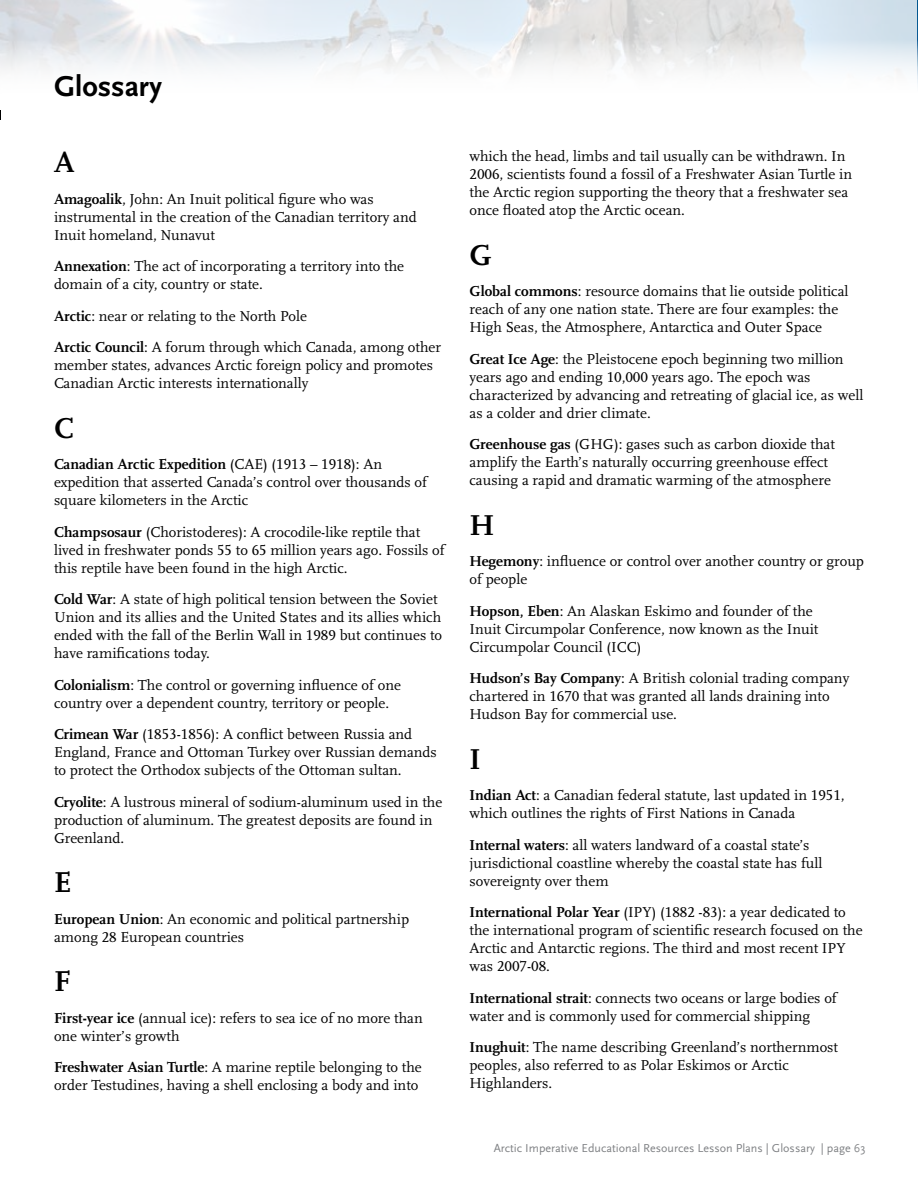
<style>
.page{position:relative;width:918px;height:1188px;background:#fff}
.page>*{position:absolute;margin:0;border:0;box-sizing:border-box;transform-origin:0 0}
.t1{font:700 30px "Scala Sans";color:#000}
.t2{font:700 30px "Scala LF";color:#000}
.t3{font:15px/18px "Scala LF";color:#000}
.t4{font:12px "Scala Sans";color:#808285}
.s1{font-weight:700}
</style>
<div class="page">
<svg style="left:1px;top:0;width:916px;height:72px"></svg>
<h1 class="t1" style="left:54px;top:70px;width:110px">Glossary</h1>
<h1 class="t2" style="left:54px;top:146px;width:22px">A</h1>
<p class="t3" style="left:54px;top:190px;width:364px"><span class="s1">Amagoalik</span>, John: An Inuit political figure who was instrumental in the creation of the Canadian territory and<br>Inuit homeland, Nunavut</p>
<p class="t3" style="left:54px;top:258px;width:352px"><span class="s1">Annexation</span>: The act of incorporating a territory into the domain of a city, country or state.</p>
<p class="t3" style="left:54px;top:300px;width:389px;line-height:31.5px"><span class="s1">Arctic</span>: near or relating to the North Pole<br><span class="s1">Arctic Council</span>: A forum through which Canada, among other</p>
<p class="t3" style="left:54px;top:357px;width:381px">member states, advances Arctic foreign policy and promotes<br>Canadian Arctic interests internationally</p>
<h1 class="t2" style="left:54px;top:411px;width:22px">C</h1>
<p class="t3" style="left:54px;top:456px;width:374px"><span class="s1">Canadian Arctic Expedition</span> (CAE) (1913 – 1918): An expedition that asserted Canada’s control over thousands of square kilometers in the Arctic</p>
<p class="t3" style="left:54px;top:523px;width:392px"><span class="s1">Champsosaur</span> (Choristoderes): A crocodile-like reptile that lived in freshwater ponds 55 to 65 million years ago. Fossils of this reptile have been found in the high Arctic.</p>
<p class="t3" style="left:54px;top:591px;width:390px"><span class="s1">Cold War</span>: A state of high political tension between the Soviet Union and its allies and the United States and its allies which ended with the fall of the Berlin Wall in 1989 but continues to have ramifications today.</p>
<p class="t3" style="left:54px;top:676px;width:348px"><span class="s1">Colonialism</span>: The control or governing influence of one country over a dependent country, territory or people.</p>
<p class="t3" style="left:54px;top:726px;width:384px"><span class="s1">Crimean War</span> (1853-1856): A conflict between Russia and<br>England, France and Ottoman Turkey over Russian demands to protect the Orthodox subjects of the Ottoman sultan.</p>
<p class="t3" style="left:54px;top:793px;width:390px"><span class="s1">Cryolite</span>: A lustrous mineral of sodium-aluminum used in the production of aluminum. The greatest deposits are found in<br>Greenland.</p>
<h1 class="t2" style="left:54px;top:866px;width:19px">E</h1>
<p class="t3" style="left:54px;top:910px;width:357px"><span class="s1">European Union</span>: An economic and political partnership among 28 European countries</p>
<h1 class="t2" style="left:54px;top:965px;width:19px">F</h1>
<p class="t3" style="left:54px;top:1009px;width:370px"><span class="s1">First-year ice</span> (annual ice): refers to sea ice of no more than one winter’s growth</p>
<p class="t3" style="left:54px;top:1059px;width:369px"><span class="s1">Freshwater Asian Turtle</span>: A marine reptile belonging to the order Testudines, having a shell enclosing a body and into</p>
<p class="t3" style="left:470px;top:148px;width:384px">which the head, limbs and tail usually can be withdrawn. In 2006, scientists found a fossil of a Freshwater Asian Turtle in the Arctic region supporting the theory that a freshwater sea once floated atop the Arctic ocean.</p>
<h1 class="t2" style="left:470px;top:238px;width:24px">G</h1>
<p class="t3" style="left:470px;top:283px;width:381px"><span class="s1">Global commons</span>: resource domains that lie outside political reach of any one nation state. There are four examples: the<br>High Seas, the Atmosphere, Antarctica and Outer Space</p>
<p class="t3" style="left:470px;top:350px;width:395px"><span class="s1">Great Ice Age</span>: the Pleistocene epoch beginning two million years ago and ending 10,000 years ago. The epoch was characterized by advancing and retreating of glacial ice, as well as a colder and drier climate.</p>
<p class="t3" style="left:470px;top:436px;width:367px"><span class="s1">Greenhouse gas</span> (GHG): gases such as carbon dioxide that amplify the Earth’s naturally occurring greenhouse effect causing a rapid and dramatic warming of the atmosphere</p>
<h1 class="t2" style="left:470px;top:508px;width:27px">H</h1>
<p class="t3" style="left:470px;top:553px;width:396px"><span class="s1">Hegemony</span>: influence or control over another country or group of people</p>
<p class="t3" style="left:470px;top:602px;width:350px"><span class="s1">Hopson, Eben</span>: An Alaskan Eskimo and founder of the<br>Inuit Circumpolar Conference, now known as the Inuit<br>Circumpolar Council (ICC)</p>
<p class="t3" style="left:470px;top:670px;width:381px"><span class="s1">Hudson’s Bay Company</span>: A British colonial trading company chartered in 1670 that was granted all lands draining into<br>Hudson Bay for commercial use.</p>
<h1 class="t2" style="left:470px;top:742px;width:13px">I</h1>
<p class="t3" style="left:470px;top:787px;width:377px"><span class="s1">Indian Act</span>: a Canadian federal statute, last updated in 1951, which outlines the rights of First Nations in Canada</p>
<p class="t3" style="left:470px;top:836px;width:354px"><span class="s1">Internal waters</span>: all waters landward of a coastal state’s jurisdictional coastline whereby the coastal state has full sovereignty over them</p>
<p class="t3" style="left:470px;top:904px;width:395px"><span class="s1">International Polar Year</span> (IPY) (1882 -83): a year dedicated to the international program of scientific research focused on the Arctic and Antarctic regions. The third and most recent IPY was 2007-08.</p>
<p class="t3" style="left:470px;top:989px;width:369px"><span class="s1">International strait</span>: connects two oceans or large bodies of water and is commonly used for commercial shipping</p>
<p class="t3" style="left:470px;top:1039px;width:370px"><span class="s1">Inughuit</span>: The name describing Greenland’s northernmost peoples, also referred to as Polar Eskimos or Arctic<br>Highlanders.</p>
<p class="t4" style="left:494px;top:1142px;width:373px">Arctic Imperative Educational Resources Lesson Plans | Glossary | page 63</p>
</div>
